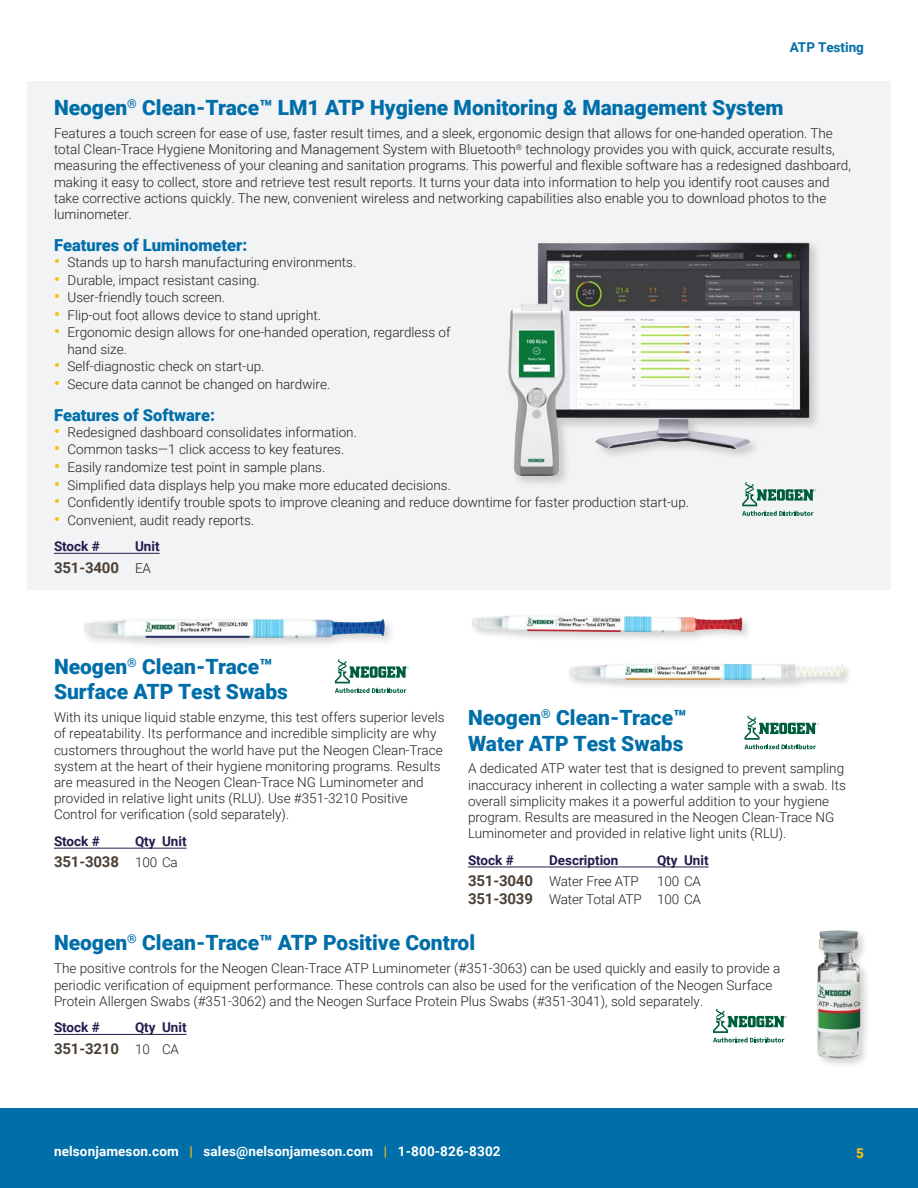
<style>
.page{position:relative;width:918px;height:1188px;background:#fff}
.page>*{position:absolute;margin:0;border:0;box-sizing:border-box;transform-origin:0 0}
.t1{font:900 21px/25.2px "Roboto";color:#006ea9}
.Product_Heading{font:900 16.5px "Roboto";color:#006ea9}
.Chart{font:700 15px "Roboto";letter-spacing:-.01em;color:#4c4136}
.Body{font:300 13.5px/16.2px "Roboto";color:#231f20}
.Chart_Heading{font:700 13.5px "Roboto";color:#221c4c}
.t2{font:700 13.5px "Roboto";letter-spacing:.01em;color:#fff}
.Chart-2{font:300 13.5px "Roboto";letter-spacing:-.01em;color:#231f20}
.Body-2{font:700 13.5px "Roboto";color:#006ea9}
.t3{font:900 13.5px "Roboto";color:#fdbe12}
.s1{font-weight:700;font-size:16.5px;color:#fdbe12}
.s2{font-weight:300;font-size:13.5px;color:#231f20}
.s3{font-weight:700;font-size:15px;color:#4c4136}
.s4{color:#fdbe12}
</style>
<div class="page">
<div style="left:27px;top:81px;width:864px;height:509px;background:#f2f3f4"></div>
<div style="left:0;top:1108px;width:918px;height:80px;background:#006ea9"></div>
<hr style="left:54px;top:553px;width:106px;height:1px;background:#221c4c">
<img style="left:508px;top:242px;width:309px;height:242px">
<svg style="left:742px;top:482px;width:74px;height:34px"></svg>
<hr style="left:468px;top:867px;width:241px;height:1px;background:#221c4c">
<img style="left:472px;top:615px;width:277px;height:24px">
<img style="left:569px;top:663px;width:280px;height:24px">
<svg style="left:744px;top:716px;width:75px;height:33px"></svg>
<hr style="left:54px;top:1034px;width:133px;height:1px;background:#221c4c">
<div style="left:815px;top:928px;width:56px;height:141px;background:#231f20;opacity:.2"></div>
<img style="left:815px;top:928px;width:50px;height:139px">
<svg style="left:713px;top:1009px;width:74px;height:34px"></svg>
<hr style="left:54px;top:848px;width:133px;height:1px;background:#221c4c">
<img style="left:84px;top:619px;width:308px;height:26px">
<svg style="left:335px;top:659px;width:74px;height:34px"></svg>
<p class="Body-2" style="left:790px;top:38px;width:76px">ATP Testing</p>
<h2 class="t1" style="left:54px;top:94px;width:731px">Neogen<sup>®</sup> Clean-Trace™ LM1 ATP Hygiene Monitoring &amp; Management System</h2>
<p class="Body" style="left:54px;top:125px;width:798px">Features a touch screen for ease of use, faster result times, and a sleek, ergonomic design that allows for one-handed operation. The total Clean-Trace Hygiene Monitoring and Management System with Bluetooth<sup>®</sup> technology provides you with quick, accurate results, measuring the effectiveness of your cleaning and sanitation programs. This powerful and flexible software has a redesigned dashboard, making it easy to collect, store and retrieve test result reports. It turns your data into information to help you identify root causes and take corrective actions quickly. The new, convenient wireless and networking capabilities also enable you to download photos to the luminometer.</p>
<p class="Product_Heading" style="left:54px;top:234px;width:195px">Features of Luminometer:</p>
<p class="Body" style="left:54px;top:254px;width:304px"><span class="s1">•</span> Stands up to harsh manufacturing environments.</p>
<p class="Body" style="left:54px;top:271px;width:207px"><span class="s1">•</span> Durable, impact resistant casing.</p>
<p class="Body" style="left:54px;top:289px;width:172px"><span class="s1">•</span> User-friendly touch screen.</p>
<p class="Body" style="left:54px;top:306px;width:269px"><span class="s1">•</span> Flip-out foot allows device to stand upright.</p>
<p class="Body" style="left:68px;top:324px;width:385px;text-indent:-14px"><span class="s1">•</span> Ergonomic design allows for one-handed operation, regardless of hand size.</p>
<p class="Body" style="left:54px;top:358px;width:212px"><span class="s1">•</span> Self-diagnostic check on start-up.</p>
<p class="Body" style="left:54px;top:375px;width:278px"><span class="s1">•</span> Secure data cannot be changed on hardwire.</p>
<p class="Product_Heading" style="left:54px;top:403px;width:163px">Features of Software:</p>
<p class="Body" style="left:54px;top:423px;width:304px"><span class="s1">•</span> Redesigned dashboard consolidates information.</p>
<p class="Body" style="left:54px;top:441px;width:292px"><span class="s1">•</span> Common tasks—1 click access to key features.</p>
<p class="Body" style="left:54px;top:459px;width:273px"><span class="s1">•</span> Easily randomize test point in sample plans.</p>
<p class="Body" style="left:54px;top:476px;width:398px"><span class="s1">•</span> Simplified data displays help you make more educated decisions.</p>
<p class="Body" style="left:54px;top:494px;width:637px"><span class="s1">•</span> Confidently identify trouble spots to improve cleaning and reduce downtime for faster production start-up.</p>
<p class="Body" style="left:54px;top:511px;width:202px"><span class="s1">•</span> Convenient, audit ready reports.</p>
<p class="Chart_Heading" style="left:54px;top:537px;width:47px">Stock #</p>
<p class="Chart_Heading" style="left:135px;top:537px;width:26px">Unit</p>
<p class="Chart" style="left:54px;top:557px;width:98px">351-3400 <span class="s2">EA</span></p>
<h2 class="t1" style="left:54px;top:653px;width:236px">Neogen<sup>®</sup> Clean-Trace™<br>Surface ATP Test Swabs</h2>
<p class="Body" style="left:54px;top:709px;width:392px">With its unique liquid stable enzyme, this test offers superior levels of repeatability. Its performance and incredible simplicity are why customers throughout the world have put the Neogen Clean-Trace system at the heart of their hygiene monitoring programs. Results are measured in the Neogen Clean-Trace NG Luminometer and provided in relative light units (RLU). Use #351-3210 Positive Control for verification (sold separately).</p>
<p class="Chart_Heading" style="left:54px;top:832px;width:47px">Stock #</p>
<p class="Chart_Heading" style="left:135px;top:832px;width:53px">Qty Unit</p>
<p class="Chart" style="left:54px;top:852px;width:125px">351-3038 <span class="s2">100 Ca</span></p>
<h2 class="t1" style="left:468px;top:704px;width:220px">Neogen<sup>®</sup> Clean-Trace™<br>Water ATP Test Swabs</h2>
<p class="Body" style="left:468px;top:760px;width:379px">A dedicated ATP water test that is designed to prevent sampling inaccuracy inherent in collecting a water sample with a swab. Its overall simplicity makes it a powerful addition to your hygiene program. Results are measured in the Neogen Clean-Trace NG Luminometer and provided in relative light units (RLU).</p>
<p class="Chart_Heading" style="left:468px;top:850px;width:47px">Stock #</p>
<p class="Chart_Heading" style="left:549px;top:850px;width:71px">Description</p>
<p class="Chart_Heading" style="left:657px;top:850px;width:53px">Qty Unit</p>
<p class="Chart-2" style="left:468px;top:872px;width:172px"><span class="s3">351-3040</span> Water Free ATP</p>
<p class="Chart-2" style="left:657px;top:872px;width:46px">100 CA</p>
<p class="Chart-2" style="left:468px;top:890px;width:235px"><span class="s3">351-3039</span> Water Total ATP 100 CA</p>
<h2 class="t1" style="left:54px;top:930px;width:423px">Neogen<sup>®</sup> Clean-Trace™ ATP Positive Control</h2>
<p class="Body" style="left:54px;top:960px;width:728px">The positive controls for the Neogen Clean-Trace ATP Luminometer (#351-3063) can be used quickly and easily to provide a periodic verification of equipment performance. These controls can also be used for the verification of the Neogen Surface<br>Protein Allergen Swabs (#351-3062) and the Neogen Surface Protein Plus Swabs (#351-3041), sold separately.</p>
<p class="Chart_Heading" style="left:54px;top:1018px;width:47px">Stock #</p>
<p class="Chart_Heading" style="left:135px;top:1018px;width:53px">Qty Unit</p>
<p class="Chart" style="left:54px;top:1038px;width:127px">351-3210 <span class="s2">10 CA</span></p>
<p class="t2" style="left:54px;top:1142px;width:448px">nelsonjameson.com <span class="s4">|</span> sales@nelsonjameson.com <span class="s4">|</span> 1-800-826-8302</p>
<p class="t3" style="left:856px;top:1143px;width:9px">5</p>
</div>
